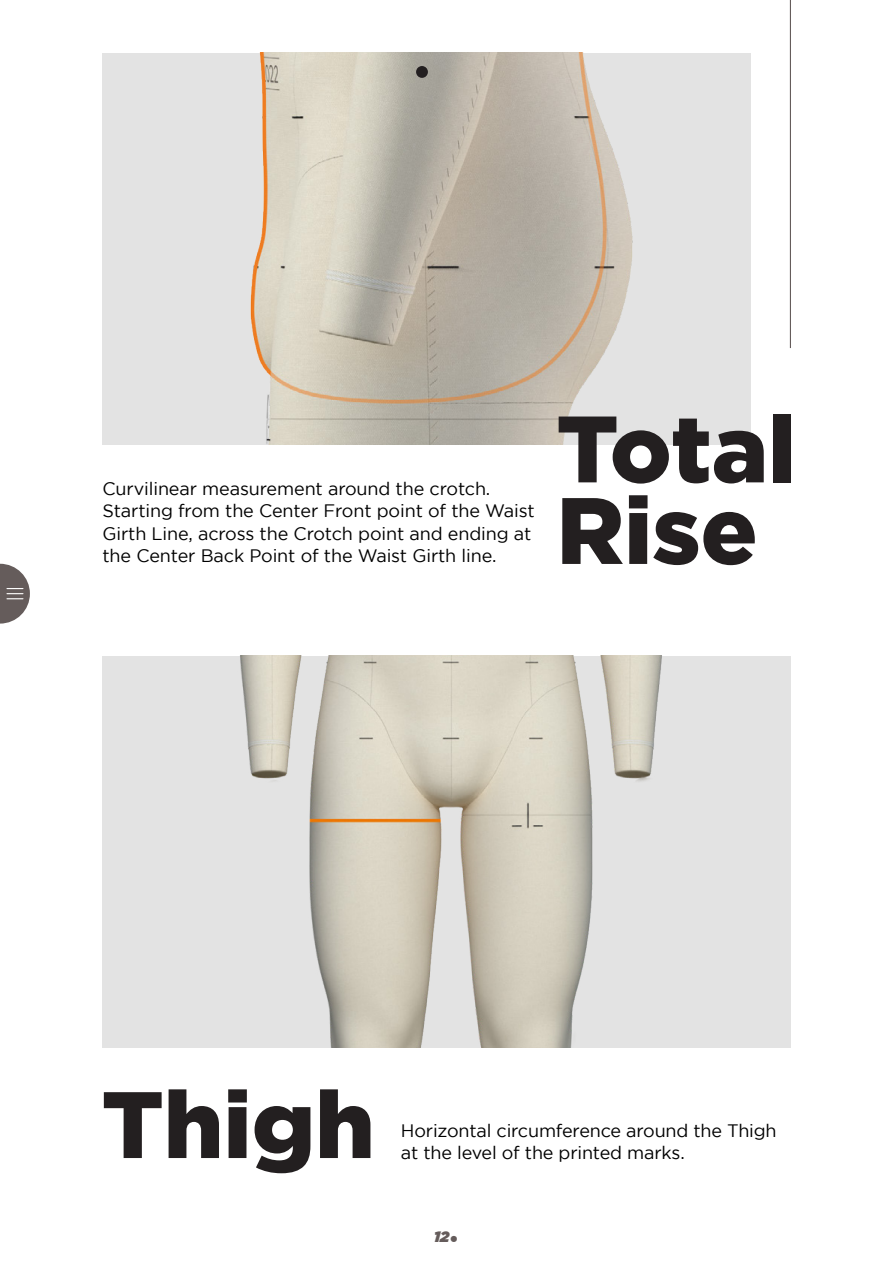
<style>
.page{position:relative;width:893px;height:1263px;background:#fff}
.page>*{position:absolute;margin:0;border:0;box-sizing:border-box;transform-origin:0 0}
.t1{font:900 94.05px/81.6px "Gotham";color:#231f20}
.t2{font:18px/22.5px "Gotham";letter-spacing:-.005em;color:#000}
.t3{font:italic 900 15px "Gotham";color:#655c5b}
.s1{font-family:"Futura";font-weight:700;font-style:normal;font-size:30px}
</style>
<div class="page">
<div style="left:102px;top:53px;width:649px;height:391px;background:#e3e3e3"></div>
<img style="left:250px;top:53px;width:383px;height:391px">
<div style="left:416px;top:66px;width:12px;height:12px;background:#231f20;border-radius:50%"></div>
<div style="left:102px;top:656px;width:689px;height:391px;background:#e3e3e3"></div>
<img style="left:240px;top:656px;width:422px;height:391px">
<hr style="left:790px;top:0;width:1px;height:348px;background:#655c5b">
<svg style="left:0;top:564px;width:30px;height:60px"></svg>
<p class="t2" style="left:102px;top:477px;width:434px">Curvilinear measurement around the crotch.<br>Starting from the Center Front point of the Waist Girth Line, across the Crotch point and ending at the Center Back Point of the Waist Girth line.</p>
<h1 class="t1" style="left:556px;top:406px;width:241px">Total<br>Rise</h1>
<h1 class="t1" style="left:102px;top:1081px;width:275px">Thigh</h1>
<p class="t2" style="left:401px;top:1119px;width:377px">Horizontal circumference around the Thigh at the level of the printed marks.</p>
<p class="t3" style="left:434px;top:1228px;width:27px">12<span class="s1">.</span></p>
</div>
